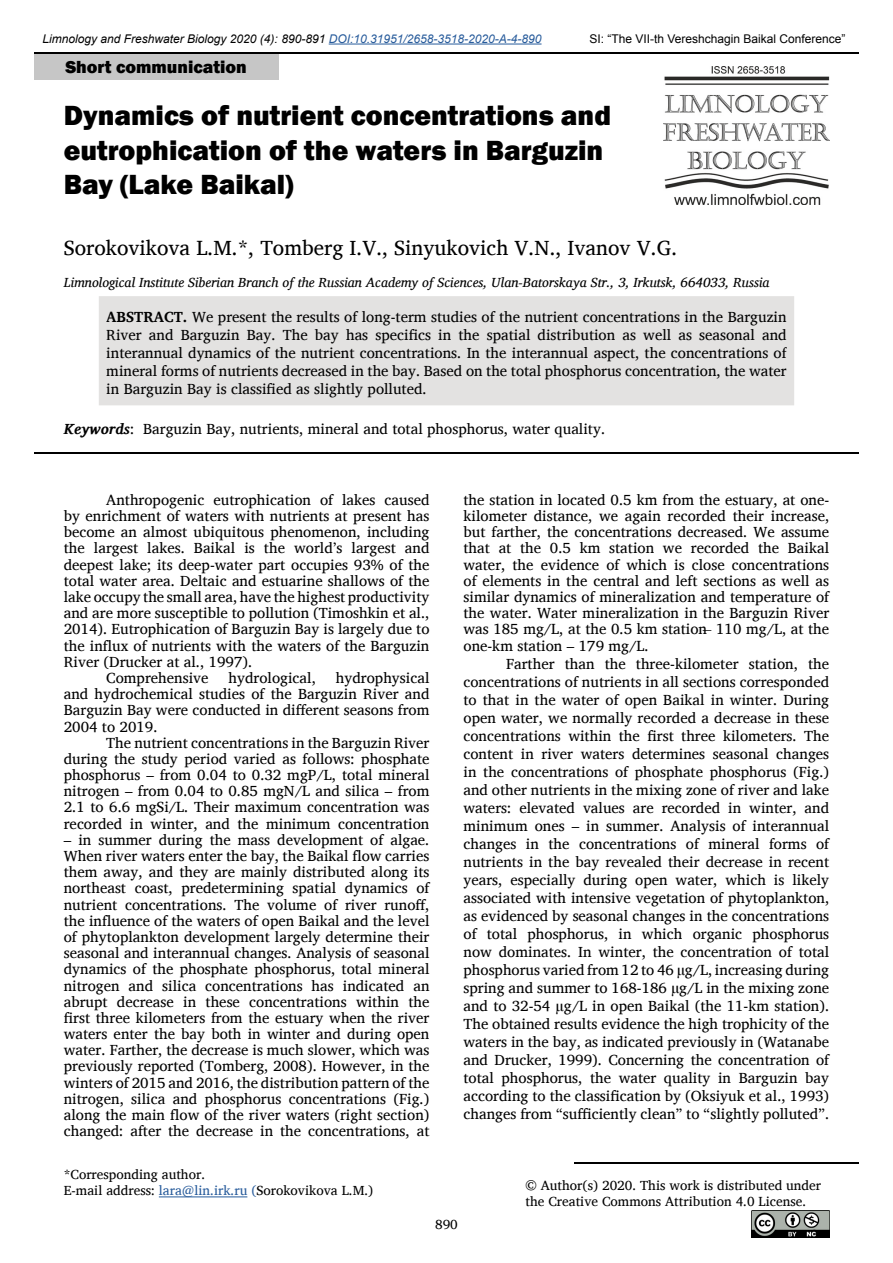
<style>
.page{position:relative;width:893px;height:1263px;background:#fff}
.page>*{position:absolute;margin:0;border:0;box-sizing:border-box;transform-origin:0 0}
.header_article{font:800 28.5px/34.2px "Franklin Gothic";color:#000}
.Autors{font:21px "Charis SIL";color:#000}
.t1{font:800 18px "Franklin Gothic";color:#000}
.body_regular{font:15px/16.2px "Charis SIL";color:#000;text-align:justify}
.small_regular{font:13.5px "Charis SIL";color:#000}
.Instituts{font:italic 13.5px "Charis SIL";color:#000}
.t2{font:italic 12px "Arial";color:#000}
.t3{font:12px "Arial";color:#000}
.s1{color:#275b9b}
.s2{font-weight:700}
.s3{font-weight:700;font-style:italic}
</style>
<div class="page">
<hr style="left:34px;top:52px;width:825px;height:2px;background:#000">
<hr style="left:329px;top:44px;width:213px;height:1px;background:#275b9b">
<img style="left:663px;top:67px;width:166px;height:138px">
<div style="left:34px;top:54px;width:244px;height:26px;background:#c6c6c6"></div>
<img style="left:751px;top:1210px;width:78px;height:27px">
<hr style="left:574px;top:1162px;width:285px;height:1px;background:#000">
<hr style="left:159px;top:1196px;width:88px;height:1px;background:#275b9b">
<div style="left:99px;top:296px;width:695px;height:110px;background:#e3e2e1"></div>
<hr style="left:34px;top:452px;width:825px;height:1px;background:#000">
<p class="t2" style="left:43px;top:31px;width:500px">Limnology and Freshwater Biology 2020 (4): 890-891 <span class="s1">DOI:10.31951/2658-3518-2020-A-4-890</span></p>
<p class="t3" style="left:589px;top:31px;width:258px">SI: “The VII-th Vereshchagin Baikal Conference”</p>
<p class="t1" style="left:65px;top:55px;width:183px">Short communication</p>
<p class="header_article" style="left:64px;top:99px;width:549px">Dynamics of nutrient concentrations and eutrophication of the waters in Barguzin<br>Bay (Lake Baikal)</p>
<p class="Autors" style="left:64px;top:236px;width:615px">Sorokovikova L.M.*, Tomberg I.V., Sinyukovich V.N., Ivanov V.G.</p>
<p class="Instituts" style="left:64px;top:275px;width:707px">Limnological Institute Siberian Branch of the Russian Academy of Sciences, Ulan-Batorskaya Str., 3, Irkutsk, 664033, Russia</p>
<p class="body_regular" style="left:106px;top:307px;width:682px;line-height:18px"><span class="s2">ABSTRACT.</span> We present the results of long-term studies of the nutrient concentrations in the Barguzin River and Barguzin Bay. The bay has specifics in the spatial distribution as well as seasonal and interannual dynamics of the nutrient concentrations. In the interannual aspect, the concentrations of mineral forms of nutrients decreased in the bay. Based on the total phosphorus concentration, the water in Barguzin Bay is classified as slightly polluted.</p>
<p class="body_regular" style="left:64px;top:420px;width:543px"><span class="s3">Keywords</span>: Barguzin Bay, nutrients, mineral and total phosphorus, water quality.</p>
<p class="body_regular" style="left:64px;top:492px;width:367px;text-indent:43px">Anthropogenic eutrophication of lakes caused by enrichment of waters with nutrients at present has become an almost ubiquitous phenomenon, including the largest lakes. Baikal is the world’s largest and deepest lake; its deep-water part occupies 93% of the total water area. Deltaic and estuarine shallows of the lake occupy the small area, have the highest productivity and are more susceptible to pollution (Timoshkin et al., 2014). Eutrophication of Barguzin Bay is largely due to the influx of nutrients with the waters of the Barguzin River (Drucker at al., 1997).</p>
<p class="body_regular" style="left:106px;top:670px;width:104px">Comprehensive</p>
<p class="body_regular" style="left:229px;top:670px;width:89px">hydrological,</p>
<p class="body_regular" style="left:64px;top:670px;width:367px;text-indent:272px">hydrophysical and hydrochemical studies of the Barguzin River and Barguzin Bay were conducted in different seasons from 2004 to 2019.</p>
<p class="body_regular" style="left:64px;top:734px;width:367px;text-indent:43px">The nutrient concentrations in the Barguzin River during the study period varied as follows: phosphate phosphorus – from 0.04 to 0.32 mgP/L, total mineral nitrogen – from 0.04 to 0.85 mgN/L and silica – from 2.1 to 6.6 mgSi/L. Their maximum concentration was recorded in winter, and the minimum concentration</p>
<p class="body_regular" style="left:64px;top:831px;width:367px">– in summer during the mass development of algae.<br>When river waters enter the bay, the Baikal flow carries them away, and they are mainly distributed along its northeast coast, predetermining spatial dynamics of nutrient concentrations. The volume of river runoff, the influence of the waters of open Baikal and the level of phytoplankton development largely determine their seasonal and interannual changes. Analysis of seasonal dynamics of the phosphate phosphorus, total mineral nitrogen and silica concentrations has indicated an abrupt decrease in these concentrations within the first three kilometers from the estuary when the river waters enter the bay both in winter and during open water. Farther, the decrease is much slower, which was previously reported (Tomberg, 2008). However, in the winters of 2015 and 2016, the distribution pattern of the nitrogen, silica and phosphorus concentrations (Fig.) along the main flow of the river waters (right section) changed: after the decrease in the concentrations, at</p>
<p class="small_regular" style="left:64px;top:1166px;width:143px">*Corresponding author.</p>
<p class="small_regular" style="left:64px;top:1182px;width:311px">E-mail address: <span class="s1">lara@lin.irk.ru (</span>Sorokovikova L.M.)</p>
<p class="body_regular" style="left:463px;top:492px;width:367px">the station in located 0.5 km from the estuary, at one&shy;kilometer distance, we again recorded their increase, but farther, the concentrations decreased. We assume that at the 0.5 km station we recorded the Baikal water, the evidence of which is close concentrations of elements in the central and left sections as well as similar dynamics of mineralization and temperature of the water. Water mineralization in the Barguzin River was 185 mg/L, at the 0.5 km station ̶110 mg/L, at the one-km station – 179 mg/L.</p>
<p class="body_regular" style="left:463px;top:654px;width:367px;line-height:18px;text-indent:43px">Farther than the three-kilometer station, the concentrations of nutrients in all sections corresponded to that in the water of open Baikal in winter. During open water, we normally recorded a decrease in these concentrations within the first three kilometers. The content in river waters determines seasonal changes in the concentrations of phosphate phosphorus (Fig.) and other nutrients in the mixing zone of river and lake waters: elevated values are recorded in winter, and minimum ones – in summer. Analysis of interannual changes in the concentrations of mineral forms of nutrients in the bay revealed their decrease in recent years, especially during open water, which is likely associated with intensive vegetation of phytoplankton, as evidenced by seasonal changes in the concentrations of total phosphorus, in which organic phosphorus now dominates. In winter, the concentration of total phosphorus varied from 12 to 46 µg/L, increasing during spring and summer to 168-186 µg/L in the mixing zone and to 32-54 µg/L in open Baikal (the 11-km station).<br>The obtained results evidence the high trophicity of the waters in the bay, as indicated previously in (Watanabe and Drucker, 1999). Concerning the concentration of total phosphorus, the water quality in Barguzin bay according to the classification by (Oksiyuk et al., 1993) changes from “sufficiently clean” to “slightly polluted”.</p>
<p class="small_regular" style="left:526px;top:1177px;width:297px">© Author(s) 2020. This work is distributed under</p>
<p class="small_regular" style="left:526px;top:1193px;width:282px">the Creative Commons Attribution 4.0 License.</p>
<p class="small_regular" style="left:435px;top:1216px;width:24px">890</p>
</div>
